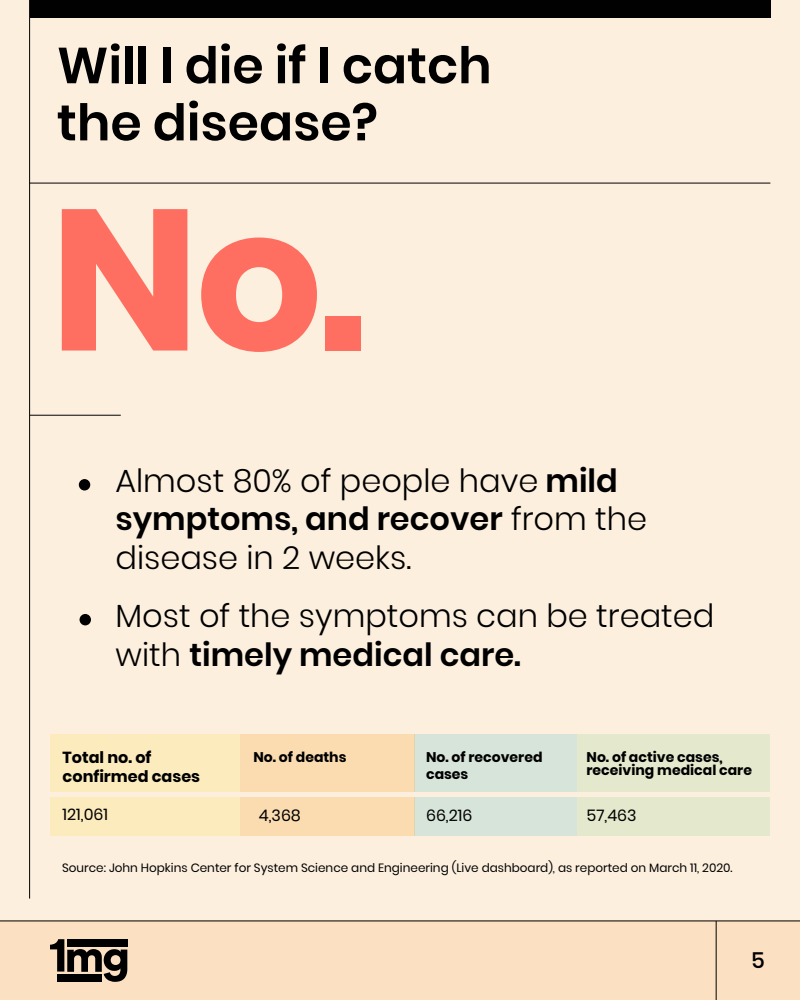
<style>
.page{position:relative;width:800px;height:1000px;background:#fcefde}
.page>*{position:absolute;margin:0;border:0;box-sizing:border-box;transform-origin:0 0}
.t1{font:700 200px "Poppins";color:#fe6f61}
.t2{font:600 50.4px/57.1px "Poppins";color:#000}
.t3{font:300 32px/38.4px "Poppins";color:#000}
.t4{font:500 22px "Poppins";color:#000}
.t5{font:700 16px/19.2px "Poppins";color:#000}
.t6{font:16px "Poppins";color:#000}
.t7{font:700 14px/16.8px "Poppins";color:#000}
.t8{font:12px "Poppins";color:#000}
.s1{font-weight:600}
</style>
<div class="page">
<hr style="left:30px;top:183px;width:740px;height:1px;background:#010101">
<hr style="left:29px;top:0;width:1px;height:899px;background:#010101">
<div style="left:0;top:921px;width:800px;height:79px;background:#fbe1c2"></div>
<svg style="left:50px;top:939px;width:77px;height:43px"></svg>
<div style="left:57px;top:975px;width:45px;height:7px;background:#000"></div>
<div style="left:67px;top:939px;width:60px;height:7px;background:#000"></div>
<div style="left:30px;top:0;width:740px;height:18px;background:#010101"></div>
<hr style="left:0;top:920px;width:800px;height:1px;background:#010101">
<div style="left:50px;top:735px;width:190px;height:57px;background:#fcebbd"></div>
<div style="left:415px;top:735px;width:162px;height:57px;background:#d7e4da"></div>
<div style="left:577px;top:735px;width:193px;height:57px;background:#e4e9cd"></div>
<div style="left:50px;top:797px;width:190px;height:38px;background:#fcebbd"></div>
<div style="left:415px;top:797px;width:162px;height:38px;background:#d7e4da"></div>
<div style="left:577px;top:797px;width:193px;height:38px;background:#e4e9cd"></div>
<hr style="left:716px;top:921px;width:1px;height:79px;background:#010101">
<div style="left:79px;top:479px;width:11px;height:12px;background:#000;border-radius:50%"></div>
<div style="left:80px;top:614px;width:11px;height:11px;background:#000;border-radius:50%"></div>
<hr style="left:30px;top:415px;width:91px;height:1px;background:#010101">
<div style="left:240px;top:735px;width:175px;height:57px;background:#fbdcb0"></div>
<div style="left:240px;top:797px;width:175px;height:38px;background:#fbdcb0"></div>
<h2 class="t2" style="left:57px;top:37px;width:436px">Will I die if I catch the disease?</h2>
<h1 class="t1" style="left:50px;top:141px;width:318px">No.</h1>
<p class="t3" style="left:116px;top:461px;width:533px">Almost 80% of people have <span class="s1">mild symptoms, and recover</span> from the disease in 2 weeks.</p>
<p class="t3" style="left:116px;top:597px;width:600px">Most of the symptoms can be treated with <span class="s1">timely medical care.</span></p>
<p class="t7" style="left:426px;top:748px;width:118px">No. of recovered cases</p>
<p class="t7" style="left:587px;top:750px;width:167px;line-height:13.2px">No. of active cases, receiving medical care</p>
<p class="t5" style="left:63px;top:748px;width:139px">Total no. of confirmed cases</p>
<p class="t6" style="left:63px;top:803px;width:47px">121,061</p>
<p class="t6" style="left:426px;top:805px;width:48px">66,216</p>
<p class="t6" style="left:587px;top:805px;width:52px">57,463</p>
<p class="t7" style="left:253px;top:748px;width:95px">No. of deaths</p>
<p class="t6" style="left:259px;top:805px;width:44px">4,368</p>
<p class="t8" style="left:62px;top:860px;width:672px">Source: John Hopkins Center for System Science and Engineering (Live dashboard), as reported on March 11, 2020.</p>
<p class="t4" style="left:751px;top:945px;width:15px">5</p>
</div>
